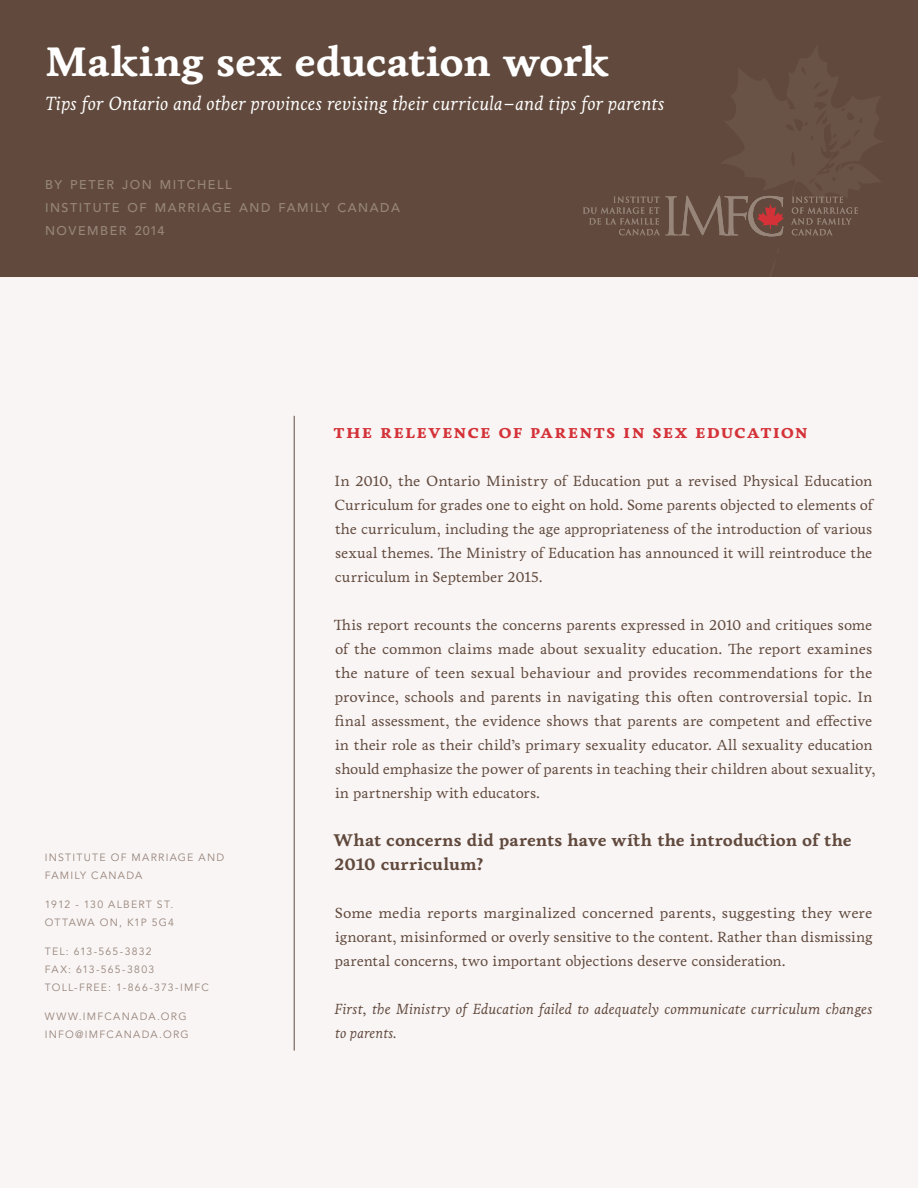
<style>
.page{position:relative;width:918px;height:1188px;background:#fff}
.page>*{position:absolute;margin:0;border:0;box-sizing:border-box;transform-origin:0 0}
.header_italics{font:700 42px "Livory";color:#fff}
.header_italics-2{font:italic 19.5px "Livory";letter-spacing:-.005em;color:#fff}
.Boday_Copy_-_spc_aft{font:700 18.75px "Livory";letter-spacing:.065em;color:#d43238}
.Boday_Copy_-_spc_aft-2{font:700 17.25px/24px "Livory";color:#614a3d}
.Boday_Copy_-_spc_aft-3{font:15px/24px "Livory";color:#614a3d;text-align:justify}
.Boday_Copy_-_spc_aft-4{font:italic 15px/24px "Livory";letter-spacing:-.005em;color:#614a3d}
.Avenir_Small_Caps{font:500 12.6px/23.2px "Avenir LT Std";letter-spacing:.12em;color:#97857a}
.Sidebar_Body{font:10.5px/18px "Avenir LT Std";letter-spacing:.115em;color:#97857a}
</style>
<div class="page">
<div style="left:0;top:44px;width:918px;height:1144px;background:#f9f5f5"></div>
<div style="left:0;top:0;width:918px;height:277px;background:#614a3d"></div>
<svg style="left:583px;top:195px;width:275px;height:41px"></svg>
<hr style="left:294px;top:416px;width:1px;height:635px;background:#614a3d">
<p class="header_italics" style="left:45px;top:36px;width:566px">Making sex education work</p>
<p class="header_italics-2" style="left:45px;top:92px;width:621px">Tips for Ontario and other provinces revising their curricula–and tips for parents</p>
<p class="Avenir_Small_Caps" style="left:45px;top:173px;width:357px">BY PETER JON MITCHELL<br>INSTITUTE OF MARRIAGE AND FAMILY CANADA</p>
<p class="Avenir_Small_Caps" style="left:45px;top:220px;width:121px">NOVEMBER 2014</p>
<p class="Sidebar_Body" style="left:45px;top:849px;width:181px">INSTITUTE OF MARRIAGE AND<br>FAMILY CANADA</p>
<p class="Sidebar_Body" style="left:45px;top:896px;width:131px">1912 - 130 ALBERT ST.<br>OTTAWA ON, K1P 5G4</p>
<p class="Sidebar_Body" style="left:45px;top:943px;width:166px">TEL: 613-565-3832<br>FAX: 613-565-3803<br>TOLL-FREE: 1-866-373-IMFC</p>
<p class="Sidebar_Body" style="left:45px;top:1008px;width:145px">WWW.IMFCANADA.ORG<br>INFO@IMFCANADA.ORG</p>
<p class="Boday_Copy_-_spc_aft" style="left:334px;top:420px;width:476px">the relevence of parents in sex education</p>
<p class="Boday_Copy_-_spc_aft-3" style="left:335px;top:469px;width:540px">In 2010, the Ontario Ministry of Education put a revised Physical Education Curriculum for grades one to eight on hold. Some parents objected to elements of the curriculum, including the age appropriateness of the introduction of various sexual themes. The Ministry of Education has announced it will reintroduce the curriculum in September 2015.</p>
<p class="Boday_Copy_-_spc_aft-3" style="left:334px;top:613px;width:543px;text-align:left">This report recounts the concerns parents expressed in 2010 and critiques some of the common claims made about sexuality education. The report examines the nature of teen sexual behaviour and provides recommendations for the province, schools and parents in navigating this often controversial topic. In final assessment, the evidence shows that parents are competent and effective in their role as their child’s primary sexuality educator. All sexuality education should emphasize the power of parents in teaching their children about sexuality, in partnership with educators.</p>
<p class="Boday_Copy_-_spc_aft-2" style="left:334px;top:828px;width:519px">What concerns did parents have with the introduction of the<br>2010 curriculum?</p>
<p class="Boday_Copy_-_spc_aft-3" style="left:335px;top:901px;width:539px">Some media reports marginalized concerned parents, suggesting they were ignorant, misinformed or overly sensitive to the content. Rather than dismissing parental concerns, two important objections deserve consideration.</p>
<p class="Boday_Copy_-_spc_aft-4" style="left:335px;top:997px;width:540px">First, the Ministry of Education failed to adequately communicate curriculum changes to parents.</p>
</div>
